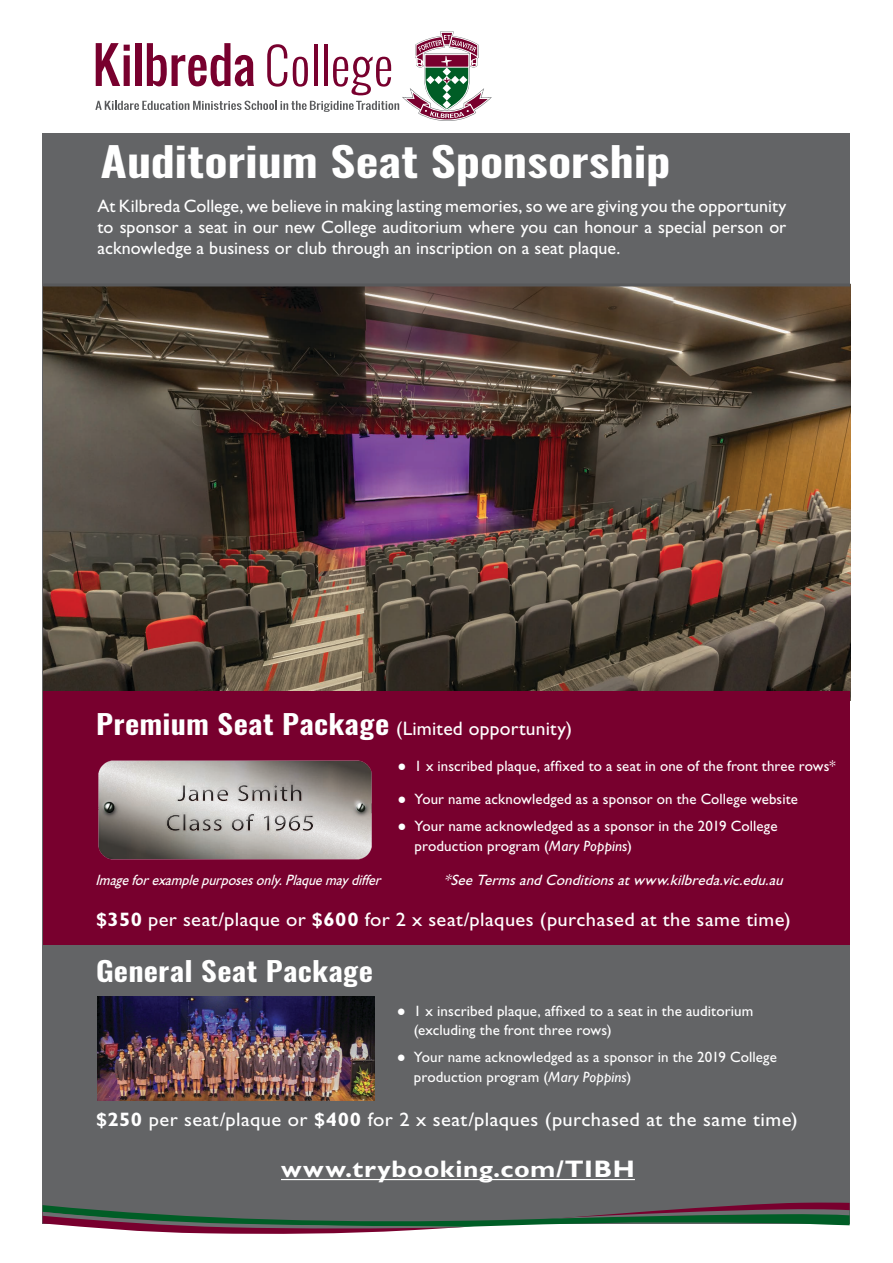
<style>
.page{position:relative;width:893px;height:1263px;background:#fff}
.page>*{position:absolute;margin:0;border:0;box-sizing:border-box;transform-origin:0 0}
.t1{font:600 40.5px "Oswald";letter-spacing:-.005em;color:#fff;scale:1.22 1}
.t2{font:600 27px "Oswald";letter-spacing:.01em;color:#fff;scale:1.15 1}
.t3{font:700 24px "Gill Sans Std";letter-spacing:.025em;color:#fff;scale:1.1 1}
.t4{font:19.5px "Gill Sans Std";letter-spacing:.02em;color:#fff;scale:1.05 1}
.t5{font:19.5px "Gill Sans Std";letter-spacing:.02em;color:#fff}
.t6{font:18px/21px "Gill Sans Std";color:#fff;text-align:justify}
.t7{font:15px/19.5px "Gill Sans Std";letter-spacing:.01em;color:#fff}
.t8{font:italic 15px "Gill Sans Std";color:#fff}
.t9{font:italic 15px "Gill Sans Std";color:#fff;scale:.92 1}
.s1{font-family:"Oswald";font-weight:600;font-size:27px}
.s2{font-family:"Arial"}
.s3{font-style:italic}
.s4{font-weight:700}
</style>
<div class="page">
<div style="left:43px;top:133px;width:807px;height:1091px;background:#636466"></div>
<img style="left:43px;top:286px;width:807px;height:406px">
<div style="left:43px;top:692px;width:807px;height:253px;background:#78002e"></div>
<hr style="left:43px;top:283px;width:807px;height:3px;background:#58595b">
<hr style="left:281px;top:1179px;width:354px;height:1px;background:#fff">
<img style="left:98px;top:997px;width:276px;height:103px">
<img style="left:98px;top:760px;width:274px;height:100px">
<svg style="left:164px;top:839px;width:152px;height:11px;background:#a9a7a1"></svg>
<svg style="left:158px;top:775px;width:162px;height:62px"></svg>
<svg style="left:161px;top:778px;width:161px;height:61px;background:#bcbab7"></svg>
<svg style="left:43px;top:1202px;width:807px;height:32px"></svg>
<svg style="left:95px;top:31px;width:396px;height:90px"></svg>
<h1 class="t1" style="left:101px;top:134px;width:469px">Auditorium Seat Sponsorship</h1>
<p class="t6" style="left:98px;top:195px;width:690px">At Kilbreda College, we believe in making lasting memories, so we are giving you the opportunity to sponsor a seat in our new College auditorium where you can honour a special person or acknowledge a business or club through an inscription on a seat plaque.</p>
<h3 class="t5" style="left:96px;top:717px;width:477px"><span class="s1">Premium Seat Package</span> (Limited opportunity)</h3>
<p class="t7" style="left:397px;top:757px;width:440px"><span class="s2">●</span> 1 x inscribed plaque, affixed to a seat in one of the front three rows*</p>
<p class="t7" style="left:397px;top:790px;width:402px"><span class="s2">●</span> Your name acknowledged as a sponsor on the College website</p>
<p class="t7" style="left:414px;top:817px;width:365px;text-indent:-17px"><span class="s2">●</span> Your name acknowledged as a sponsor in the 2019 College production program (<span class="s3">Mary Poppins</span>)</p>
<p class="t8" style="left:444px;top:872px;width:345px">*SeeTermsandConditionsatwww.kilbreda.vic.edu.au</p>
<h3 class="t4" style="left:96px;top:908px;width:663px"><span class="s4">$350</span> per seat/plaque or <span class="s4">$600</span> for 2 x seat/plaques (purchased at the same time)</h3>
<h2 class="t2" style="left:96px;top:952px;width:242px">General Seat Package</h2>
<p class="t7" style="left:414px;top:1001px;width:341px;text-indent:-17px"><span class="s2">●</span> 1 x inscribed plaque, affixed to a seat in the auditorium (excluding the front three rows)</p>
<p class="t7" style="left:414px;top:1047px;width:365px;text-indent:-17px"><span class="s2">●</span> Your name acknowledged as a sponsor in the 2019 College production program (<span class="s3">Mary Poppins</span>)</p>
<h3 class="t4" style="left:96px;top:1108px;width:670px"><span class="s4">$250</span> per seat/plaque or <span class="s4">$400</span> for 2 x seat/plaques (purchased at the same time)</h3>
<h3 class="t3" style="left:281px;top:1155px;width:323px">www.trybooking.com/TIBH</h3>
<p class="t9" style="left:95px;top:871px;width:316px">Imageforexamplepurposesonly.Plaquemay differ</p>
</div>
